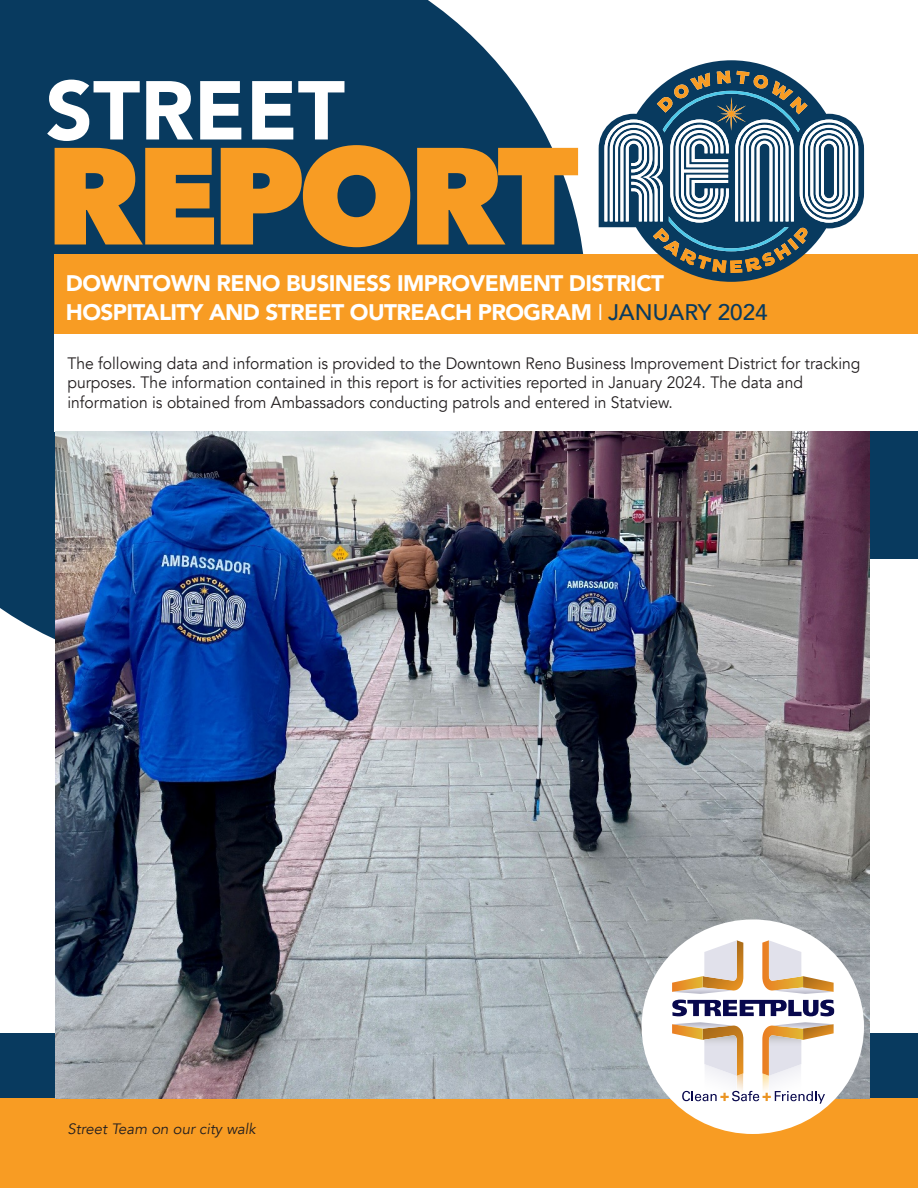
<style>
.page{position:relative;width:918px;height:1188px;background:#fff}
.page>*{position:absolute;margin:0;border:0;box-sizing:border-box;transform-origin:0 0}
.t1{font:800 136.5px "Avenir Next";letter-spacing:-.05em;color:#f89c23}
.t2{font:900 82.5px "Avenir";color:#fff}
.t3{font:900 22.5px "Avenir";letter-spacing:-.025em;color:#fff}
.t4{font:16.5px/19.8px "Avenir";color:#231f20;scale:.95 1}
.t5{font:italic 15px "Avenir";color:#231f20}
.s1{font-weight:400}
.s2{font-weight:500;color:#083a5f}
</style>
<div class="page">
<div style="left:30px;top:432px;width:888px;height:127px;background:#083a5f"></div>
<div style="left:0;top:1034px;width:918px;height:88px;background:#083a5f"></div>
<svg style="left:0;top:0;width:584px;height:640px;background:#1c4a6c"></svg>
<div style="left:54px;top:322px;width:674px;height:110px;background:#fff"></div>
<div style="left:54px;top:254px;width:864px;height:80px;background:#f89c23"></div>
<svg style="left:599px;top:60px;width:265px;height:222px"></svg>
<svg style="left:604px;top:71px;width:254px;height:202px"></svg>
<div style="left:0;top:1098px;width:918px;height:90px;background:#f89c23"></div>
<img style="left:55px;top:432px;width:814px;height:666px">
<div style="left:642px;top:919px;width:222px;height:215px;background:#fff;border-radius:50%"></div>
<svg style="left:672px;top:1000px;width:162px;height:16px"></svg>
<svg style="left:762px;top:940px;width:72px;height:54px"></svg>
<svg style="left:672px;top:940px;width:71px;height:54px"></svg>
<svg style="left:672px;top:1022px;width:162px;height:91px"></svg>
<p class="t2" style="left:46px;top:40px;width:301px">STREET</p>
<p class="t1" style="left:46px;top:112px;width:535px">REPORT</p>
<p class="t3" style="left:66px;top:264px;width:600px">DOWNTOWN RENO BUSINESS IMPROVEMENT DISTRICT</p>
<p class="t3" style="left:66px;top:293px;width:703px">HOSPITALITY AND STREET OUTREACH PROGRAM <span class="s1">I</span> <span class="s2">JANUARY 2024</span></p>
<p class="t4" style="left:68px;top:353px;width:836px">The following data and information is provided to the Downtown Reno Business Improvement District for tracking purposes. The information contained in this report is for activities reported in January 2024. The data and information is obtained from Ambassadors conducting patrols and entered in Statview.</p>
<p class="t5" style="left:68px;top:1120px;width:190px">Street Team on our city walk</p>
</div>
